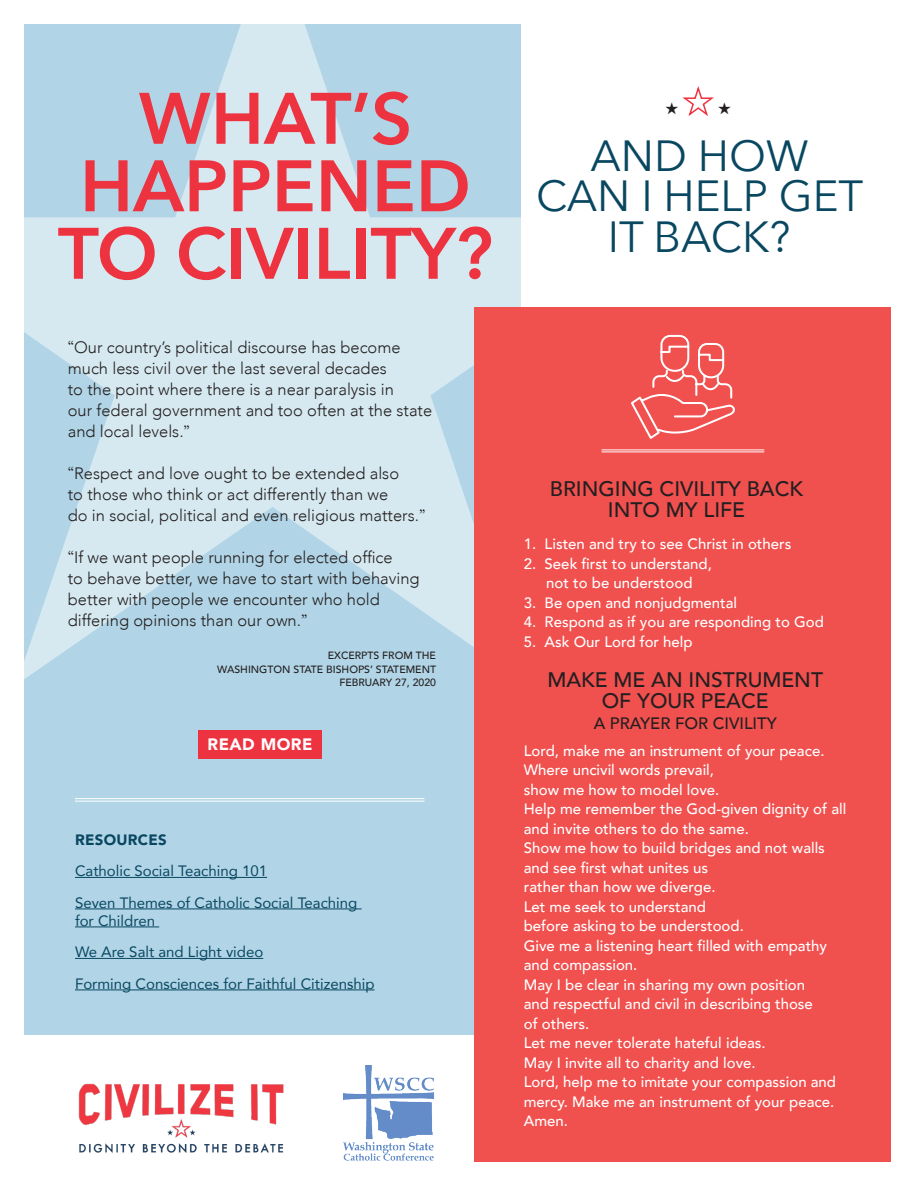
<style>
.page{position:relative;width:918px;height:1188px;background:#fff}
.page>*{position:absolute;margin:0;border:0;box-sizing:border-box;transform-origin:0 0}
.n_Headline_basic_Ave{font:600 72px/67.5px "Avenir Next";color:#ee3340;text-align:center}
.n_Headline_basic_Ave-2{font:43.5px/40.5px "Avenir Next";color:#094761;text-align:center}
.t1{font:500 21px/21px "Avenir";color:#231f20;text-align:center}
.t2{font:300 16.5px/21px "Avenir";color:#231f20}
.t3{font:500 16.5px "Avenir";color:#231f20}
.t4{font:900 16.5px "Avenir";letter-spacing:.03em;color:#fff}
.t5{font:16.5px "Zapf Dingbats ITC";color:#231f20}
.t6{font:500 15px/19.5px "Avenir";color:#fff}
.t7{font:15px/18px "Avenir";color:#094761}
.t8{font:900 15px "Avenir";letter-spacing:.02em;color:#094761}
.t9{font:500 10.5px/13.5px "Avenir";color:#231f20;text-align:right}
.s1{font-family:"Libertinus Sans";font-weight:400}
.s2{color:#ee3340}
</style>
<div class="page">
<img style="left:344px;top:1065px;width:90px;height:96px">
<div style="left:24px;top:24px;width:497px;height:1011px;background:#b1d5e6"></div>
<svg style="left:24px;top:24px;width:662px;height:655px;fill:#d6e9f1"></svg>
<div style="left:474px;top:308px;width:417px;height:854px;background:#f0504e"></div>
<svg style="left:631px;top:334px;width:104px;height:105px"></svg>
<img style="left:78px;top:1083px;width:206px;height:70px">
<hr style="left:602px;top:449px;width:162px;height:1px;background:#fff">
<hr style="left:602px;top:451px;width:162px;height:1px;background:#fff">
<hr style="left:75px;top:798px;width:349px;height:1px;background:#fff">
<hr style="left:75px;top:801px;width:349px;height:1px;background:#fff">
<div style="left:198px;top:730px;width:124px;height:28px;background:#ee3340"></div>
<hr style="left:75px;top:877px;width:192px;height:1px;background:#094761">
<hr style="left:75px;top:909px;width:287px;height:1px;background:#094761">
<hr style="left:75px;top:927px;width:84px;height:1px;background:#094761">
<hr style="left:75px;top:958px;width:188px;height:1px;background:#094761">
<hr style="left:75px;top:990px;width:300px;height:1px;background:#094761">
<p class="n_Headline_basic_Ave" style="left:58px;top:83px;width:436px">WHAT’S<br>HAPPENED<br>TO CIVILITY?</p>
<p class="t2" style="left:68px;top:336px;width:366px"><span class="s1">“</span>Our country’s political discourse has become much less civil over the last several decades<br>to the point where there is a near paralysis in<br>our federal government and too often at the state and local levels.<span class="s1">”</span></p>
<p class="t2" style="left:68px;top:462px;width:359px"><span class="s1">“</span>Respect and love ought to be extended also<br>to those who think or act differently than we<br>do in social, political and even religious matters.<span class="s1">”</span></p>
<p class="t2" style="left:68px;top:546px;width:353px"><span class="s1">“</span>If we want people running for elected office<br>to behave better, we have to start with behaving better with people we encounter who hold differing opinions than our own.<span class="s1">”</span></p>
<p class="t9" style="left:217px;top:648px;width:220px">EXCERPTS FROM THE<br>WASHINGTON STATE BISHOPS’ STATEMENT<br>FEBRUARY 27, 2020</p>
<p class="t4" style="left:208px;top:730px;width:107px">READ MORE</p>
<p class="t8" style="left:75px;top:827px;width:93px">RESOURCES</p>
<p class="t7" style="left:75px;top:862px;width:194px">Catholic Social Teaching 101</p>
<p class="t7" style="left:75px;top:893px;width:284px">Seven Themes of Catholic Social Teaching for Children</p>
<p class="t7" style="left:75px;top:943px;width:190px">We Are Salt and Light video</p>
<p class="t7" style="left:75px;top:974px;width:301px">Forming Consciences for Faithful Citizenship</p>
<p class="t5" style="left:665px;top:100px;width:68px">★<span class="s2">★</span>★</p>
<p class="n_Headline_basic_Ave-2" style="left:536px;top:134px;width:329px">AND HOW<br>CAN I HELP GET<br>IT BACK?</p>
<p class="t1" style="left:550px;top:477px;width:255px">BRINGING CIVILITY BACK<br>INTO MY LIFE</p>
<p class="t6" style="left:524px;top:534px;width:269px">1. Listen and try to see Christ in others</p>
<p class="t6" style="left:524px;top:553px;width:190px;text-align:center">2. Seek first to understand, not to be understood</p>
<p class="t6" style="left:524px;top:592px;width:215px">3. Be open and nonjudgmental</p>
<p class="t6" style="left:524px;top:612px;width:302px">4. Respond as if you are responding to God</p>
<p class="t6" style="left:524px;top:631px;width:170px">5. Ask Our Lord for help</p>
<p class="t1" style="left:547px;top:669px;width:277px">MAKE ME AN INSTRUMENT<br>OF YOUR PEACE</p>
<p class="t3" style="left:594px;top:709px;width:185px">A PRAYER FOR CIVILITY</p>
<p class="t6" style="left:524px;top:740px;width:302px">Lord, make me an instrument of your peace.</p>
<p class="t6" style="left:524px;top:759px;width:197px">Where uncivil words prevail, show me how to model love.</p>
<p class="t6" style="left:524px;top:798px;width:324px">Help me remember the God-given dignity of all and invite others to do the same.</p>
<p class="t6" style="left:524px;top:837px;width:303px">Show me how to build bridges and not walls</p>
<p class="t6" style="left:524px;top:857px;width:193px">and see first what unites us rather than how we diverge.</p>
<p class="t6" style="left:524px;top:896px;width:222px">Let me seek to understand before asking to be understood.</p>
<p class="t6" style="left:524px;top:935px;width:305px">Give me a listening heart filled with empathy and compassion.</p>
<p class="t6" style="left:524px;top:974px;width:291px">May I be clear in sharing my own position and respectful and civil in describing those of others.</p>
<p class="t6" style="left:524px;top:1032px;width:244px">Let me never tolerate hateful ideas.</p>
<p class="t6" style="left:524px;top:1052px;width:233px">May I invite all to charity and love.</p>
<p class="t6" style="left:524px;top:1071px;width:314px">Lord, help me to imitate your compassion and mercy. Make me an instrument of your peace.</p>
<p class="t6" style="left:524px;top:1110px;width:46px">Amen.</p>
</div>
